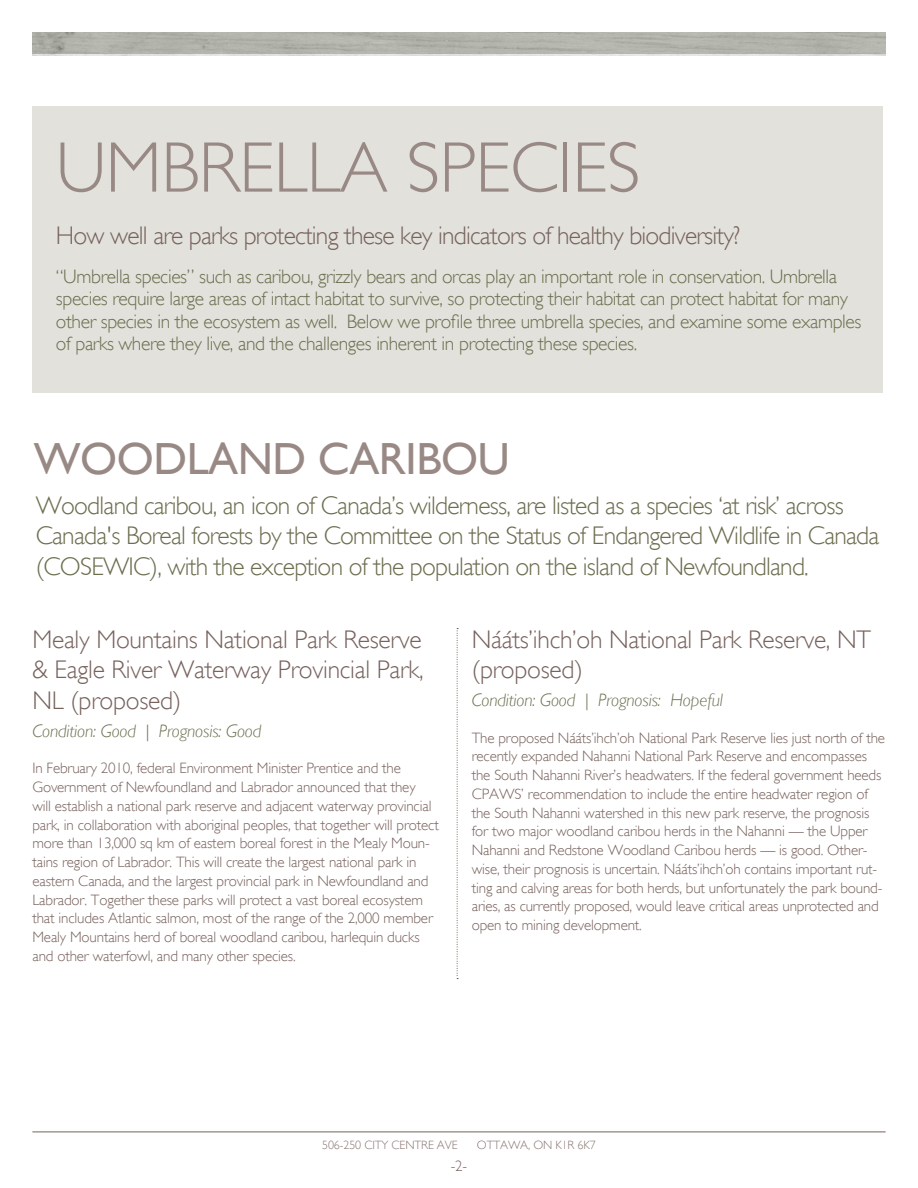
<style>
.page{position:relative;width:918px;height:1188px;background:#fff}
.page>*{position:absolute;margin:0;border:0;box-sizing:border-box;transform-origin:0 0}
.t1{font:300 72px "Gill Sans";letter-spacing:-.01em;color:#998985}
.t2{font:45px "Gill Sans";letter-spacing:-.01em;color:#998985}
.t3{font:300 25.5px/30.6px "Gill Sans";letter-spacing:-.03em;color:#6c6e4f}
.t4{font:300 25.5px/30.6px "Gill Sans";letter-spacing:-.01em;color:#77625d}
.t5{font:300 25.5px "Gill Sans";letter-spacing:-.03em;color:#77625d}
.t6{font:300 19.5px/22.5px "Gill Sans";letter-spacing:-.02em;color:#6c6e4f}
.t7{font:italic 300 18px "Gill Sans";letter-spacing:-.01em;color:#6c6e4f}
.t8{font:300 15px/18.8px "Gill Sans";letter-spacing:-.01em;color:#77625d}
.t9{font:300 12px "Gill Sans";letter-spacing:-.01em;color:#887571}
</style>
<div class="page">
<hr style="left:32px;top:1131px;width:854px;height:1px;background:#77625d">
<div style="left:32px;top:106px;width:851px;height:286px;background:#e2e1db"></div>
<svg style="left:457px;top:628px;width:1px;height:351px"></svg>
<h1 class="t1" style="left:56px;top:126px;width:91px">umbre</h1>
<h1 class="t1" style="left:274px;top:126px;width:310px">lla species</h1>
<h3 class="t5" style="left:56px;top:221px;width:686px">How well are parks protecting these key indicators of healthy biodiversity?</h3>
<p class="t6" style="left:56px;top:265px;width:807px">“Umbrella species” such as caribou, grizzly bears and orcas play an important role in conservation. Umbrella species require large areas of intact habitat to survive, so protecting their habitat can protect habitat for many other species in the ecosystem as well. Below we profile three umbrella species, and examine some examples of parks where they live, and the challenges inherent in protecting these species.</p>
<h2 class="t2" style="left:34px;top:433px;width:477px">WOODLAND CARIBOU</h2>
<p class="t3" style="left:36px;top:490px;width:845px">Woodland caribou, an icon of Canada’s wilderness, are listed as a species ‘at risk’ across<br>Canada's Boreal forests by the Committee on the Status of Endangered Wildlife in Canada (COSEWIC), with the exception of the population on the island of Newfoundland.</p>
<h3 class="t4" style="left:32px;top:624px;width:393px;text-align:justify">Mealy Mountains National Park Reserve &amp; Eagle River Waterway Provincial Park, NL (proposed)</h3>
<p class="t7" style="left:32px;top:720px;width:230px">Condition: Good | Prognosis: Good</p>
<p class="t8" style="left:32px;top:759px;width:408px">In February 2010, federal Environment Minister Prentice and the Government of Newfoundland and Labrador announced that they<br>will establish a national park reserve and adjacent waterway provincial park, in collaboration with aboriginal peoples, that together will protect more than 13,000 sq km of eastern boreal forest in the Mealy Moun&shy;tains region of Labrador. This will create the largest national park in eastern Canada, and the largest provincial park in Newfoundland and Labrador. Together these parks will protect a vast boreal ecosystem that includes Atlantic salmon, most of the range of the 2,000 member Mealy Mountains herd of boreal woodland caribou, harlequin ducks and other waterfowl, and many other species.</p>
<h3 class="t4" style="left:472px;top:624px;width:401px">Nááts’ihch’oh National Park Reserve, NT (proposed)</h3>
<p class="t7" style="left:472px;top:689px;width:253px">Condition: Good | Prognosis: Hopeful</p>
<p class="t8" style="left:472px;top:728px;width:415px">The proposed Nááts’ihch’oh National Park Reserve lies just north of the recently expanded Nahanni National Park Reserve and encompasses the South Nahanni River’s headwaters. If the federal government heeds CPAWS’ recommendation to include the entire headwater region of the South Nahanni watershed in this new park reserve, the prognosis for two major woodland caribou herds in the Nahanni — the Upper Nahanni and Redstone Woodland Caribou herds — is good. Other&shy;wise, their prognosis is uncertain. Nááts’ihch’oh contains important rut&shy;ting and calving areas for both herds, but unfortunately the park bound&shy;aries, as currently proposed, would leave critical areas unprotected and open to mining development.</p>
<p class="t9" style="left:322px;top:1138px;width:78px">506-250 City Cen</p>
<p class="t9" style="left:414px;top:1138px;width:38px">tre Ave</p>
<p class="t9" style="left:477px;top:1138px;width:34px">Ottawa</p>
<p class="t9" style="left:528px;top:1138px;width:69px">, ON K1R 6K7</p>
<p class="t8" style="left:451px;top:1157px;width:18px">-2-</p>
</div>
